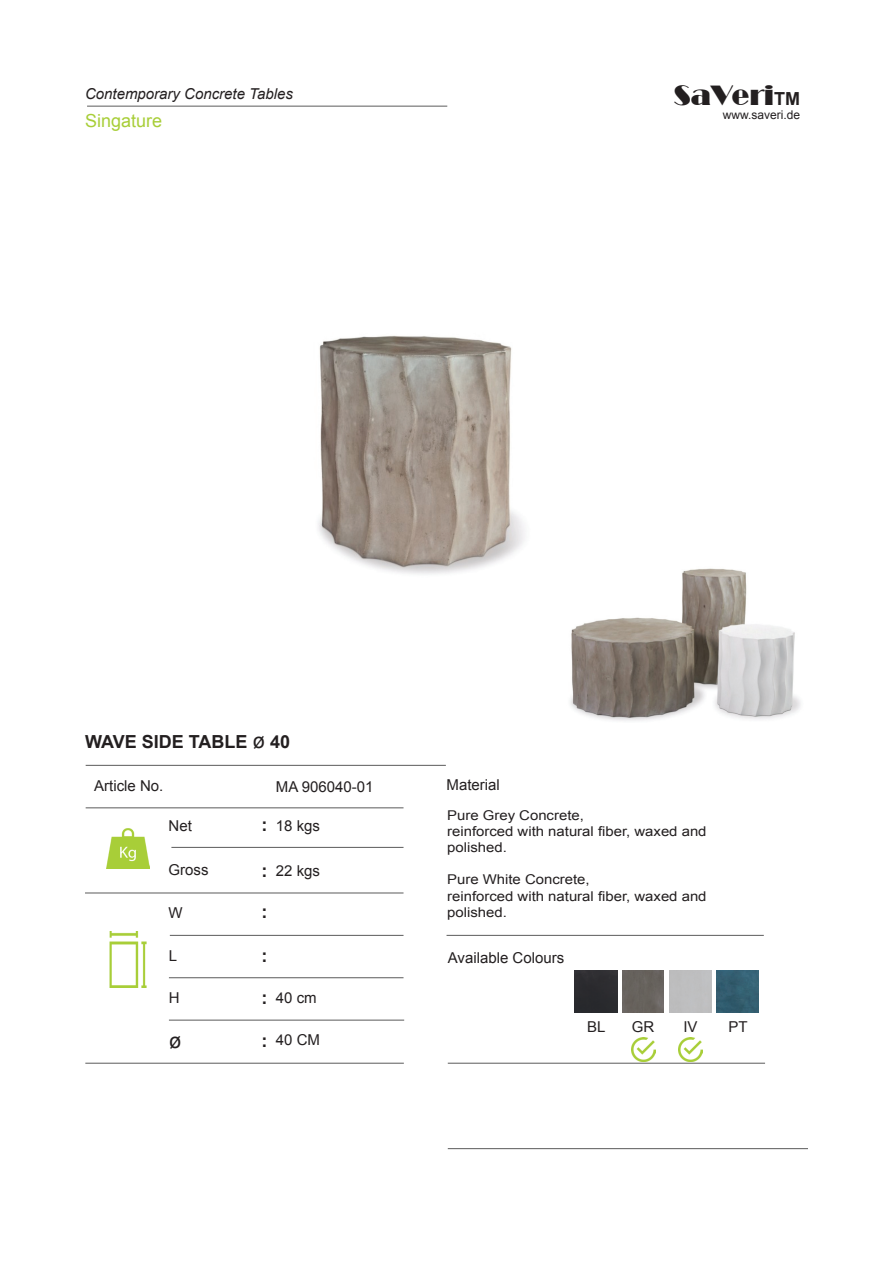
<style>
.page{position:relative;width:893px;height:1263px;background:#fff}
.page>*{position:absolute;margin:0;border:0;box-sizing:border-box;transform-origin:0 0}
.t1{font:27px "Broadway BT";color:#231f20}
.t2{font:21px "Arial";color:#231f20}
.t3{font:700 18px "Arial";color:#231f20}
.t4{font:18px "Arial";color:#a8ce38}
.t5{font:15px "Arial";color:#231f20}
.t6{font:italic 15px "Arial";color:#231f20}
.t7{font:13.5px/16.2px "Arial";color:#231f20;scale:1.1 1}
.t8{font:12px "Arial";color:#231f20}
.s1{font-family:"Arial";font-weight:700;font-size:18px}
.s2{font-weight:400;font-size:21px}
</style>
<div class="page">
<hr style="left:448px;top:1148px;width:360px;height:1px;background:#5b5b5b">
<hr style="left:86px;top:765px;width:360px;height:1px;background:#5b5b5b">
<hr style="left:87px;top:106px;width:360px;height:1px;background:#5b5b5b">
<img style="left:107px;top:828px;width:43px;height:41px">
<img style="left:109px;top:932px;width:38px;height:56px">
<div style="left:574px;top:970px;width:43px;height:43px;background:#2b2b2f"></div>
<img style="left:570px;top:568px;width:231px;height:153px">
<img style="left:318px;top:335px;width:207px;height:240px">
<hr style="left:86px;top:807px;width:317px;height:1px;background:#5b5b5b">
<hr style="left:85px;top:893px;width:318px;height:1px;background:#5b5b5b">
<hr style="left:170px;top:935px;width:233px;height:1px;background:#5b5b5b">
<hr style="left:169px;top:977px;width:234px;height:1px;background:#5b5b5b">
<hr style="left:169px;top:1020px;width:235px;height:1px;background:#5b5b5b">
<hr style="left:171px;top:847px;width:232px;height:1px;background:#5b5b5b">
<hr style="left:447px;top:935px;width:317px;height:1px;background:#5b5b5b">
<div style="left:622px;top:970px;width:42px;height:42px;background:#67635d"></div>
<img style="left:717px;top:970px;width:41px;height:42px">
<hr style="left:448px;top:1063px;width:317px;height:1px;background:#5b5b5b">
<img style="left:631px;top:1037px;width:24px;height:24px">
<img style="left:679px;top:1037px;width:24px;height:24px">
<hr style="left:85px;top:1063px;width:319px;height:1px;background:#5b5b5b">
<p class="t6" style="left:85px;top:84px;width:209px">Contemporary Concrete Tables</p>
<h3 class="t4" style="left:85px;top:108px;width:79px">Singature</h3>
<h1 class="t1" style="left:674px;top:78px;width:128px">SaVeri<span class="s1">TM</span></h1>
<p class="t8" style="left:723px;top:107px;width:79px">www.saveri.de</p>
<h3 class="t3" style="left:85px;top:730px;width:207px">WAVE SIDE TABLE <span class="s2">ø</span> 40</h3>
<p class="t5" style="left:94px;top:776px;width:71px">Article No.</p>
<p class="t5" style="left:276px;top:776px;width:99px">MA 906040-01</p>
<p class="t5" style="left:169px;top:816px;width:25px">Net</p>
<p class="t5" style="left:169px;top:860px;width:42px">Gross</p>
<p class="t5" style="left:169px;top:903px;width:16px">W</p>
<p class="t5" style="left:169px;top:946px;width:10px">L</p>
<p class="t5" style="left:169px;top:988px;width:12px">H</p>
<h2 class="t2" style="left:169px;top:1027px;width:14px">ø</h2>
<h3 class="t3" style="left:261px;top:813px;width:7px">:</h3>
<h3 class="t3" style="left:261px;top:858px;width:7px">:</h3>
<h3 class="t3" style="left:261px;top:899px;width:7px">:</h3>
<h3 class="t3" style="left:261px;top:944px;width:7px">:</h3>
<h3 class="t3" style="left:261px;top:986px;width:7px">:</h3>
<h3 class="t3" style="left:261px;top:1029px;width:7px">:</h3>
<p class="t5" style="left:276px;top:816px;width:46px">18 kgs</p>
<p class="t5" style="left:276px;top:861px;width:46px">22 kgs</p>
<p class="t5" style="left:276px;top:987px;width:42px">40 cm</p>
<p class="t5" style="left:276px;top:1030px;width:46px">40 CM</p>
<p class="t5" style="left:447px;top:775px;width:55px">Material</p>
<p class="t7" style="left:447px;top:807px;width:237px">Pure Grey Concrete,<br>reinforced with natural fiber, waxed and polished.</p>
<p class="t7" style="left:447px;top:872px;width:237px">Pure White Concrete,<br>reinforced with natural fiber, waxed and polished.</p>
<p class="t5" style="left:448px;top:948px;width:118px">Available Colours</p>
<p class="t5" style="left:587px;top:1017px;width:20px">BL</p>
<p class="t5" style="left:632px;top:1017px;width:24px">GR</p>
<p class="t5" style="left:683px;top:1017px;width:16px">IV</p>
<p class="t5" style="left:728px;top:1017px;width:21px">PT</p>
</div>
